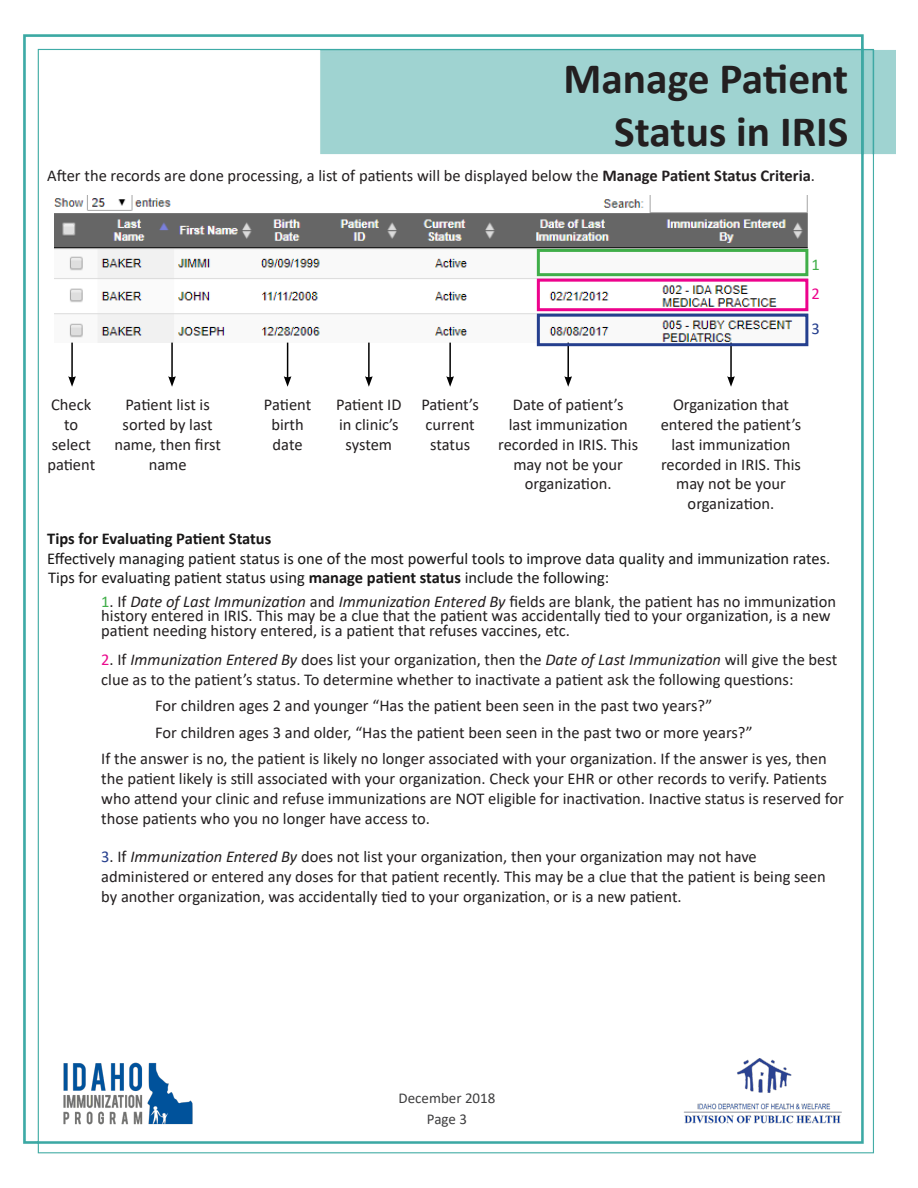
<style>
.page{position:relative;width:918px;height:1188px;background:#fff}
.page>*{position:absolute;margin:0;border:0;box-sizing:border-box;transform-origin:0 0}
.t1{font:700 43.5px/52.2px "Calibri";color:#231f20;text-align:right}
.Titles{font:16.5px/19.8px "Calibri";color:#231f20;text-align:center}
.t2{font:16.5px/19.8px "Calibri";color:#181717}
.t3{font:700 16.5px "Calibri";color:#181717}
.t4{font:16.5px "Calibri";color:#40ae49}
.t5{font:16.5px "Calibri";color:#ed028c}
.t6{font:16.5px "Calibri";color:#253f8e}
.t7{font:15px/21.3px "Calibri";color:#3e3e3f;text-align:center}
.s1{font-weight:700}
.s2{color:#40ae49}
.s3{font-style:italic}
.s4{color:#ea098d}
.s5{color:#27408e}
.s6{font-family:"Times New Roman"}
</style>
<div class="page">
<img style="left:23px;top:34px;width:873px;height:1120px">
<img style="left:59px;top:1058px;width:137px;height:69px">
<img style="left:684px;top:1058px;width:158px;height:69px">
<img style="left:55px;top:196px;width:756px;height:146px">
<hr style="left:71px;top:343px;width:2px;height:36px;background:#000">
<svg style="left:68px;top:376px;width:8px;height:11px"></svg>
<hr style="left:171px;top:343px;width:2px;height:36px;background:#000">
<svg style="left:168px;top:376px;width:8px;height:11px"></svg>
<hr style="left:287px;top:343px;width:1px;height:36px;background:#000">
<svg style="left:284px;top:376px;width:7px;height:11px"></svg>
<hr style="left:368px;top:343px;width:2px;height:36px;background:#000">
<svg style="left:365px;top:376px;width:8px;height:11px"></svg>
<hr style="left:449px;top:343px;width:2px;height:36px;background:#000">
<svg style="left:446px;top:376px;width:8px;height:11px"></svg>
<hr style="left:567px;top:343px;width:2px;height:36px;background:#000">
<svg style="left:564px;top:376px;width:8px;height:11px"></svg>
<hr style="left:730px;top:343px;width:2px;height:36px;background:#000">
<svg style="left:727px;top:376px;width:8px;height:11px"></svg>
<div style="left:537px;top:249px;width:271px;height:27px;border:3px solid #40ae49"></div>
<div style="left:537px;top:279px;width:271px;height:32px;border:3px solid #ed028c"></div>
<div style="left:537px;top:314px;width:271px;height:32px;border:3px solid #253f8e"></div>
<h1 class="t1" style="left:563px;top:52px;width:287px">Manage Patient<br>Status in IRIS</h1>
<p class="Titles" style="left:47px;top:165px;width:769px">After the records are done processing, a list of patients will be displayed below the <span class="s1">Manage Patient Status Criteria</span>.</p>
<p class="t4" style="left:811px;top:253px;width:10px">1</p>
<p class="t5" style="left:811px;top:282px;width:10px">2</p>
<p class="t6" style="left:811px;top:317px;width:10px">3</p>
<p class="Titles" style="left:47px;top:394px;width:49px">Check to select patient</p>
<p class="Titles" style="left:114px;top:394px;width:108px">Patient list is sorted by last name, then first name</p>
<p class="Titles" style="left:264px;top:394px;width:49px">Patient birth date</p>
<p class="Titles" style="left:336px;top:394px;width:67px">Patient ID in clinic’s system</p>
<p class="Titles" style="left:421px;top:394px;width:59px;text-align:left">Patient’s current status</p>
<p class="Titles" style="left:498px;top:394px;width:141px">Date of patient’s<br>last immunization recorded in IRIS. This may not be your organization.</p>
<p class="Titles" style="left:661px;top:394px;width:142px">Organization that entered the patient’s last immunization recorded in IRIS. This may not be your organization.</p>
<p class="t3" style="left:47px;top:527px;width:226px">Tips for Evaluating Patient Status</p>
<p class="t2" style="left:47px;top:548px;width:785px">Effectively managing patient status is one of the most powerful tools to improve data quality and immunization rates.<br>Tips for evaluating patient status using <span class="s1">manage patient status</span> include the following:</p>
<p class="Titles" style="left:101px;top:593px;width:736px;line-height:14.9px;text-align:left"><span class="s2">1</span>. If <span class="s3">Date of Last Immunization</span> and <span class="s3">Immunization Entered By</span> fields are blank, the patient has no immunization history entered in IRIS. This may be a clue that the patient was accidentally tied to your organization, is a new patient needing history entered, is a patient that refuses vaccines, etc.</p>
<p class="Titles" style="left:101px;top:649px;width:738px;text-align:left"><span class="s4">2</span>. If <span class="s3">Immunization Entered By</span> does list your organization, then the <span class="s3">Date of Last Immunization</span> will give the best clue as to the patient’s status. To determine whether to inactivate a patient ask the following questions:</p>
<p class="Titles" style="left:155px;top:696px;width:559px">For children ages 2 and younger “Has the patient been seen in the past two years?”</p>
<p class="Titles" style="left:155px;top:722px;width:599px">For children ages 3 and older, “Has the patient been seen in the past two or more years?”</p>
<p class="Titles" style="left:101px;top:749px;width:744px;text-align:left">If the answer is no, the patient is likely no longer associated with your organization. If the answer is yes, then the patient likely is still associated with your organization. Check your EHR or other records to verify. Patients who attend your clinic and refuse immunizations are NOT eligible for inactivation. Inactive status is reserved for those patients who you no longer have access to.</p>
<p class="Titles" style="left:101px;top:847px;width:726px;text-align:left"><span class="s5">3</span>. If <span class="s3">Immunization Entered By</span> does not list your organization, then your organization may not have administered or entered any doses for that patient recently. This may be a clue that the patient is being seen by another organization, was accidentally tied to your organization<span class="s6">,</span> or is a new patient.</p>
<p class="t7" style="left:399px;top:1087px;width:98px">December 2018<br>Page 3</p>
</div>
